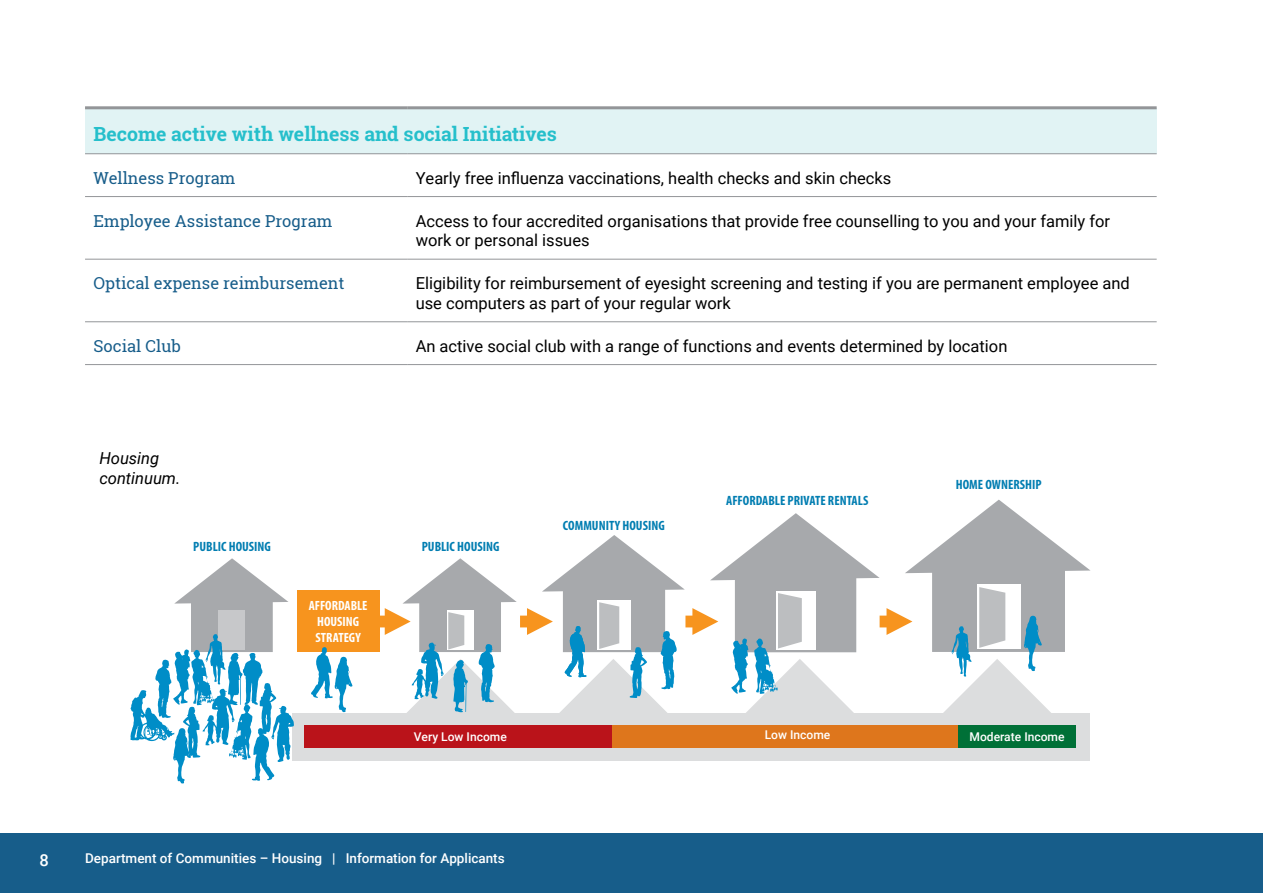
<style>
.page{position:relative;width:1263px;height:893px;background:#fff}
.page>*{position:absolute;margin:0;border:0;box-sizing:border-box;transform-origin:0 0}
.t1{font:700 19.5px "Roboto Slab";color:#25bfcb}
.t2{font:16.5px/19.8px "Roboto";color:#000}
.t3{font:16.5px "Roboto Slab";color:#175d8a}
.t4{font:italic 16.5px/19.8px "Roboto";color:#000}
.t5{font:500 16.5px "Roboto";color:#fff}
.t6{font:700 condensed 13.5px "Myriad Pro";color:#007db1}
.t7{font:500 13.5px "Roboto";color:#fff}
.t8{font:700 condensed 13.35px/16px "Myriad Pro";color:#fff;text-align:center}
.t9{font:500 12px "Roboto";color:#fff}
</style>
<div class="page">
<div style="left:85px;top:108px;width:1072px;height:46px;background:#e1f3f4"></div>
<hr style="left:85px;top:106px;width:322px;height:3px;background:#939598">
<hr style="left:407px;top:106px;width:750px;height:3px;background:#939598">
<hr style="left:85px;top:196px;width:322px;height:1px;background:#939598">
<hr style="left:407px;top:196px;width:750px;height:1px;background:#939598">
<hr style="left:85px;top:259px;width:322px;height:1px;background:#939598">
<hr style="left:407px;top:259px;width:750px;height:1px;background:#939598">
<hr style="left:85px;top:321px;width:322px;height:1px;background:#939598">
<hr style="left:407px;top:321px;width:750px;height:1px;background:#939598">
<hr style="left:85px;top:364px;width:322px;height:1px;background:#939598">
<hr style="left:407px;top:364px;width:750px;height:1px;background:#939598">
<hr style="left:85px;top:153px;width:322px;height:1px;background:#939598">
<hr style="left:407px;top:153px;width:750px;height:1px;background:#939598">
<div style="left:292px;top:713px;width:797px;height:47px;background:#dcddde"></div>
<div style="left:929px;top:725px;width:146px;height:22px;background:#007037"></div>
<div style="left:297px;top:590px;width:82px;height:62px;background:#f7941e"></div>
<svg style="left:311px;top:647px;width:42px;height:65px"></svg>
<svg style="left:130px;top:558px;width:164px;height:226px"></svg>
<svg style="left:379px;top:500px;width:711px;height:220px"></svg>
<div style="left:304px;top:725px;width:313px;height:22px;background:#ba131a"></div>
<div style="left:612px;top:725px;width:346px;height:22px;background:#de761c"></div>
<div style="left:0;top:833px;width:1263px;height:60px;background:#175d8a"></div>
<p class="t1" style="left:94px;top:121px;width:465px">Become active with wellness and social Initiatives</p>
<p class="t3" style="left:94px;top:166px;width:143px">Wellness Program</p>
<p class="t2" style="left:416px;top:167px;width:477px">Yearly free influenza vaccinations, health checks and skin checks</p>
<p class="t3" style="left:94px;top:209px;width:240px">Employee Assistance Program</p>
<p class="t2" style="left:416px;top:210px;width:696px">Access to four accredited organisations that provide free counselling to you and your family for work or personal issues</p>
<p class="t3" style="left:94px;top:272px;width:252px">Optical expense reimbursement</p>
<p class="t2" style="left:416px;top:273px;width:716px">Eligibility for reimbursement of eyesight screening and testing if you are permanent employee and use computers as part of your regular work</p>
<p class="t3" style="left:94px;top:335px;width:89px">Social Club</p>
<p class="t2" style="left:416px;top:335px;width:593px">An active social club with a range of functions and events determined by location</p>
<p class="t4" style="left:99px;top:447px;width:82px">Housing continuum.</p>
<p class="t6" style="left:193px;top:538px;width:79px">PUBLIC HOUSING</p>
<p class="t6" style="left:422px;top:538px;width:79px">PUBLIC HOUSING</p>
<p class="t8" style="left:309px;top:597px;width:60px">AFFORDABLE<br>HOUSING<br>STRATEGY</p>
<p class="t6" style="left:563px;top:517px;width:103px">COMMUNITY HOUSING</p>
<p class="t6" style="left:726px;top:492px;width:144px">AFFORDABLE PRIVATE RENTALS</p>
<p class="t6" style="left:956px;top:476px;width:87px">HOME OWNERSHIP</p>
<p class="t9" style="left:414px;top:728px;width:95px">Very Low Income</p>
<p class="t9" style="left:765px;top:726px;width:67px">Low Income</p>
<p class="t9" style="left:969px;top:728px;width:97px">Moderate Income</p>
<p class="t5" style="left:39px;top:848px;width:11px">8</p>
<p class="t7" style="left:85px;top:848px;width:421px">Department of Communities – Housing | Information for Applicants</p>
</div>
